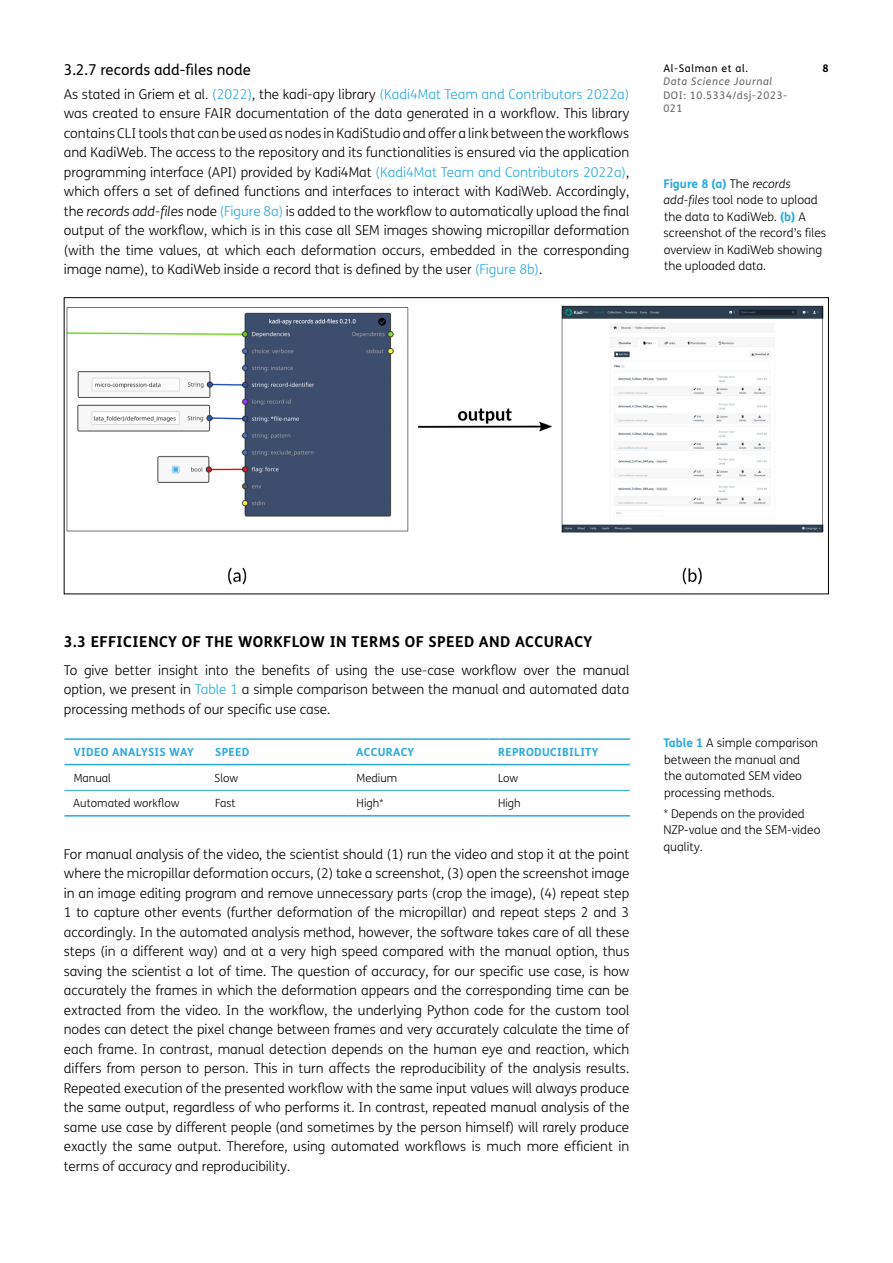
<style>
.page{position:relative;width:893px;height:1263px;background:#fff}
.page>*{position:absolute;margin:0;border:0;box-sizing:border-box;transform-origin:0 0}
.t1{font:700 15px "FS Me";letter-spacing:.03em;color:#000}
.t2{font:15px "FS Me";color:#000}
.Body_Copy{font:300 13.5px/19.5px "FS Me";color:#000;text-align:justify}
.Figure_copy{font:300 12px/16.5px "FS Me";color:#000}
.Figure_copy_Note{font:300 12px/16.5px "FS Me";color:#000}
.Table_Copy{font:300 11.25px "FS Me";color:#000}
.Table_Headings{font:700 11.25px "FS Me";letter-spacing:.03em;color:#28a9e0}
.t3{font:10.5px/13.5px "FS Me";letter-spacing:.06em;color:#636466}
.t4{font:italic 10.5px "FS Me";letter-spacing:.06em;color:#636466}
.t5{font:10.5px "FS Me";letter-spacing:.06em;color:#000}
.t6{font:700 10.5px "FS Me";color:#000}
.s1{color:#28a9e0}
.s2{font-style:italic}
.s3{font-weight:700;color:#28a9e0}
</style>
<div class="page">
<img style="left:66px;top:305px;width:758px;height:280px">
<hr style="left:64px;top:790px;width:142px;height:1px;background:#28a9e0">
<hr style="left:206px;top:790px;width:141px;height:1px;background:#28a9e0">
<hr style="left:347px;top:790px;width:142px;height:1px;background:#28a9e0">
<hr style="left:489px;top:790px;width:141px;height:1px;background:#28a9e0">
<hr style="left:64px;top:738px;width:142px;height:2px;background:#28a9e0">
<hr style="left:206px;top:738px;width:141px;height:2px;background:#28a9e0">
<hr style="left:347px;top:738px;width:142px;height:2px;background:#28a9e0">
<hr style="left:489px;top:738px;width:141px;height:2px;background:#28a9e0">
<hr style="left:64px;top:764px;width:142px;height:1px;background:#28a9e0">
<hr style="left:206px;top:764px;width:141px;height:1px;background:#28a9e0">
<hr style="left:347px;top:764px;width:142px;height:1px;background:#28a9e0">
<hr style="left:489px;top:764px;width:141px;height:1px;background:#28a9e0">
<hr style="left:64px;top:815px;width:142px;height:1px;background:#28a9e0">
<hr style="left:206px;top:815px;width:141px;height:1px;background:#28a9e0">
<hr style="left:347px;top:815px;width:142px;height:1px;background:#28a9e0">
<hr style="left:489px;top:815px;width:141px;height:1px;background:#28a9e0">
<h3 class="t2" style="left:64px;top:61px;width:189px">3.2.7 records add-files node</h3>
<p class="Body_Copy" style="left:64px;top:85px;width:567px">As stated in Griem et al. <span class="s1">(2022)</span>, the kadi-apy library <span class="s1">(Kadi4Mat Team and Contributors 2022a) </span>was created to ensure FAIR documentation of the data generated in a workflow. This library contains CLI tools that can be used as nodes in KadiStudio and offer a link between the workflows and KadiWeb. The access to the repository and its functionalities is ensured via the application programming interface (API) provided by Kadi4Mat <span class="s1">(Kadi4Mat Team and Contributors 2022a)</span>, which offers a set of defined functions and interfaces to interact with KadiWeb. Accordingly, the <span class="s2">records add-files</span> node <span class="s1">(Figure 8a)</span> is added to the workflow to automatically upload the final output of the workflow, which is in this case all SEM images showing micropillar deformation (with the time values, at which each deformation occurs, embedded in the corresponding image name), to KadiWeb inside a record that is defined by the user <span class="s1">(Figure 8b)</span>.</p>
<p class="t5" style="left:663px;top:62px;width:86px">Al-Salman et al.</p>
<p class="t6" style="left:822px;top:61px;width:8px">8</p>
<p class="t4" style="left:663px;top:75px;width:110px">Data Science Journal</p>
<p class="t3" style="left:663px;top:88px;width:125px">DOI: 10.5334/dsj-2023-<br>021</p>
<p class="Figure_copy" style="left:663px;top:175px;width:164px"><span class="s3">Figure 8 (a)</span> The <span class="s2">records add-files</span> tool node to upload the data to KadiWeb. <span class="s3">(b)</span> A screenshot of the record’s files overview in KadiWeb showing the uploaded data.</p>
<h2 class="t1" style="left:64px;top:632px;width:530px">3.3 EFFICIENCY OF THE WORKFLOW IN TERMS OF SPEED AND ACCURACY</h2>
<p class="Body_Copy" style="left:64px;top:660px;width:567px">To give better insight into the benefits of using the use-case workflow over the manual option, we present in <span class="s1">Table 1</span> a simple comparison between the manual and automated data processing methods of our specific use case.</p>
<h2 class="Table_Headings" style="left:73px;top:745px;width:122px">VIDEO ANALYSIS WAY</h2>
<h2 class="Table_Headings" style="left:215px;top:745px;width:36px">SPEED</h2>
<h2 class="Table_Headings" style="left:356px;top:745px;width:60px">ACCURACY</h2>
<h2 class="Table_Headings" style="left:498px;top:745px;width:102px">REPRODUCIBILITY</h2>
<p class="Table_Copy" style="left:74px;top:771px;width:39px">Manual</p>
<p class="Table_Copy" style="left:215px;top:771px;width:25px">Slow</p>
<p class="Table_Copy" style="left:357px;top:771px;width:42px">Medium</p>
<p class="Table_Copy" style="left:498px;top:771px;width:22px">Low</p>
<p class="Table_Copy" style="left:73px;top:797px;width:108px">Automated workflow</p>
<p class="Table_Copy" style="left:215px;top:797px;width:22px">Fast</p>
<p class="Table_Copy" style="left:357px;top:797px;width:29px">High*</p>
<p class="Table_Copy" style="left:498px;top:797px;width:24px">High</p>
<p class="Body_Copy" style="left:64px;top:844px;width:567px">For manual analysis of the video, the scientist should (1) run the video and stop it at the point where the micropillar deformation occurs, (2) take a screenshot, (3) open the screenshot image in an image editing program and remove unnecessary parts (crop the image), (4) repeat step 1 to capture other events (further deformation of the micropillar) and repeat steps 2 and 3 accordingly. In the automated analysis method, however, the software takes care of all these steps (in a different way) and at a very high speed compared with the manual option, thus saving the scientist a lot of time. The question of accuracy, for our specific use case, is how accurately the frames in which the deformation appears and the corresponding time can be extracted from the video. In the workflow, the underlying Python code for the custom tool nodes can detect the pixel change between frames and very accurately calculate the time of each frame. In contrast, manual detection depends on the human eye and reaction, which differs from person to person. This in turn affects the reproducibility of the analysis results.<br>Repeated execution of the presented workflow with the same input values will always produce the same output, regardless of who performs it. In contrast, repeated manual analysis of the same use case by different people (and sometimes by the person himself) will rarely produce exactly the same output. Therefore, using automated workflows is much more efficient in terms of accuracy and reproducibility.</p>
<p class="Figure_copy" style="left:663px;top:735px;width:156px"><span class="s3">Table 1</span> A simple comparison between the manual and the automated SEM video processing methods.</p>
<p class="Figure_copy_Note" style="left:663px;top:805px;width:159px">* Depends on the provided<br>NZP-value and the SEM-video quality.</p>
</div>
